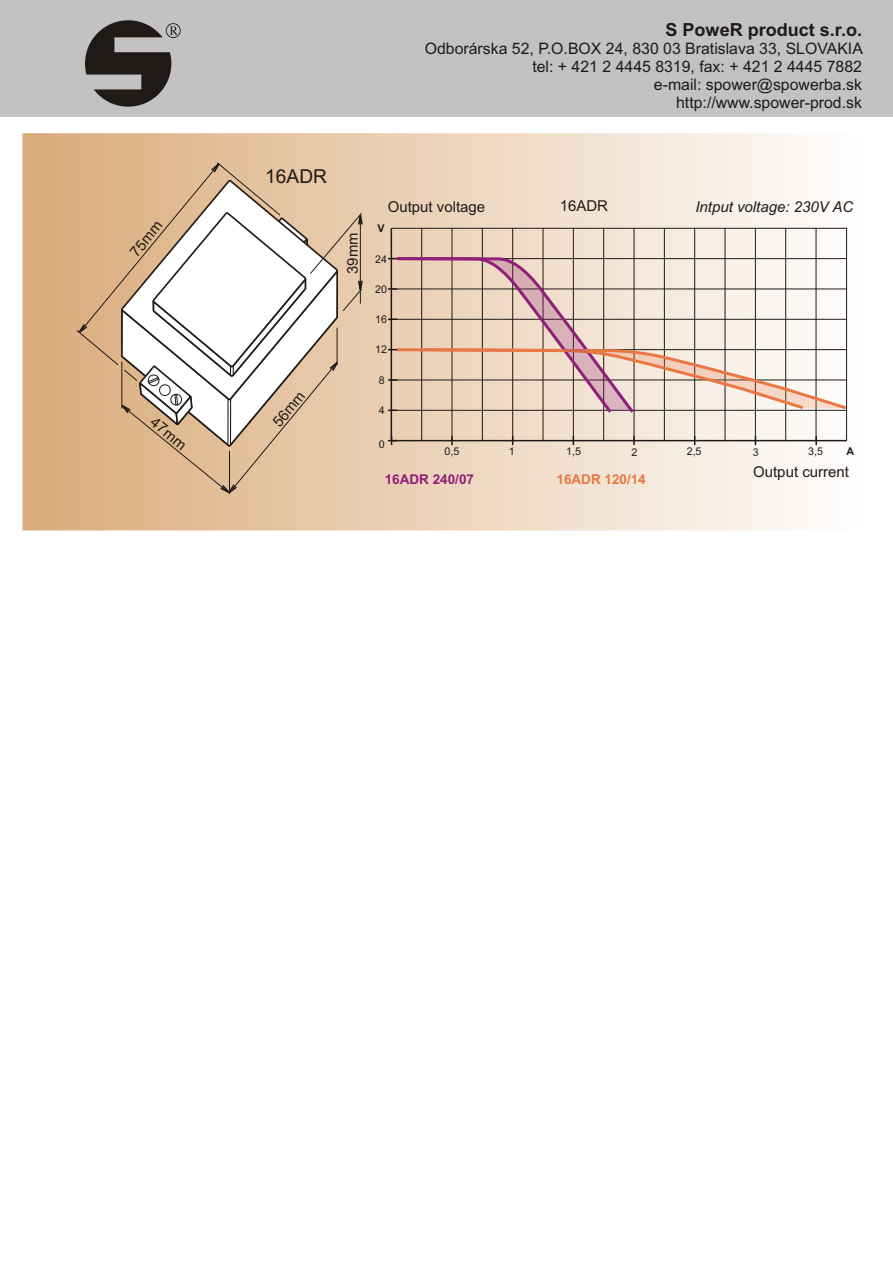
<style>
.page{position:relative;width:893px;height:1263px;background:#fff}
.page>*{position:absolute;margin:0;border:0;box-sizing:border-box;transform-origin:0 0}
.t1{font:19.2px "Arial";color:#1f1a17}
.t2{font:700 18px "Arial";color:#1f1a17}
.t3{font:15.9px/17.7px "Arial";color:#1f1a17;text-align:right}
.t4{font:15px "Arial";color:#1f1a17}
.t5{font:italic 15px "Arial";color:#1f1a17}
.t6{font:14.85px "Arial";color:#1f1a17}
.t7{font:700 13.5px "Arial";color:#8f1f78}
.t8{font:700 13.5px "Arial";color:#e87845}
.t9{font:10.65px "Arial";color:#1f1a17}
.t10{font:700 10.65px "Arial";color:#1f1a17}
</style>
<div class="page">
<div style="left:0;top:0;width:893px;height:116px;background:#c2c2c2"></div>
<svg style="left:22px;top:133px;width:826px;height:397px;background:#edd8c2"></svg>
<svg style="left:85px;top:20px;width:96px;height:87px"></svg>
<hr style="left:725px;top:228px;width:1px;height:213px;background:#1f1a17">
<hr style="left:694px;top:228px;width:1px;height:213px;background:#1f1a17">
<hr style="left:664px;top:228px;width:1px;height:213px;background:#1f1a17">
<hr style="left:634px;top:228px;width:1px;height:213px;background:#1f1a17">
<svg style="left:633px;top:436px;width:2px;height:9px"></svg>
<hr style="left:391px;top:228px;width:456px;height:1px;background:#1f1a17">
<hr style="left:603px;top:228px;width:1px;height:213px;background:#1f1a17">
<hr style="left:573px;top:228px;width:1px;height:213px;background:#1f1a17">
<hr style="left:543px;top:228px;width:1px;height:213px;background:#1f1a17">
<hr style="left:512px;top:228px;width:1px;height:213px;background:#1f1a17">
<hr style="left:482px;top:228px;width:1px;height:213px;background:#1f1a17">
<hr style="left:452px;top:228px;width:1px;height:213px;background:#1f1a17">
<svg style="left:451px;top:436px;width:2px;height:9px"></svg>
<hr style="left:421px;top:228px;width:1px;height:213px;background:#1f1a17">
<hr style="left:391px;top:440px;width:456px;height:1px;background:#1f1a17">
<hr style="left:391px;top:228px;width:1px;height:213px;background:#1f1a17">
<svg style="left:388px;top:436px;width:9px;height:9px"></svg>
<hr style="left:816px;top:228px;width:1px;height:213px;background:#1f1a17">
<hr style="left:785px;top:228px;width:1px;height:213px;background:#1f1a17">
<hr style="left:755px;top:228px;width:1px;height:213px;background:#1f1a17">
<svg style="left:815px;top:436px;width:2px;height:9px"></svg>
<hr style="left:846px;top:228px;width:1px;height:213px;background:#1f1a17">
<svg style="left:388px;top:256px;width:460px;height:160px;background:#e2cec2"></svg>
<svg style="left:120px;top:495px;width:219px;height:36px;background:#e3c09b"></svg>
<svg style="left:76px;top:162px;width:288px;height:333px"></svg>
<p class="t6" style="left:129px;top:251px;width:43px;rotate:-51deg">75mm</p>
<p class="t6" style="left:156px;top:416px;width:43px;rotate:40deg">47mm</p>
<p class="t2" style="left:665px;top:23px;width:198px">S PoweR product s.r.o.</p>
<p class="t3" style="left:425px;top:41px;width:440px">Odborárska 52, P.O.BOX 24, 830 03 Bratislava 33, SLOVAKIA tel: + 421 2 4445 8319, fax: + 421 2 4445 7882<br>e-mail: spower@spowerba.sk<br>http://www.spower-prod.sk</p>
<p class="t1" style="left:265px;top:169px;width:63px">16ADR</p>
<p class="t6" style="left:271px;top:421px;width:43px;rotate:-51deg">56mm</p>
<p class="t6" style="left:347px;top:274px;width:43px;rotate:-90deg">39mm</p>
<p class="t4" style="left:560px;top:200px;width:50px">16ADR</p>
<p class="t4" style="left:388px;top:201px;width:99px">Output voltage</p>
<p class="t5" style="left:695px;top:201px;width:159px">Intput voltage: 230V AC</p>
<p class="t10" style="left:377px;top:224px;width:9px">V</p>
<p class="t9" style="left:375px;top:255px;width:13px">24</p>
<p class="t9" style="left:375px;top:285px;width:13px">20</p>
<p class="t9" style="left:375px;top:315px;width:13px">16</p>
<p class="t9" style="left:375px;top:346px;width:13px">12</p>
<p class="t9" style="left:379px;top:376px;width:7px">8</p>
<p class="t9" style="left:379px;top:406px;width:7px">4</p>
<p class="t9" style="left:379px;top:441px;width:7px">0</p>
<p class="t9" style="left:444px;top:448px;width:16px">0,5</p>
<p class="t9" style="left:509px;top:448px;width:7px">1</p>
<p class="t9" style="left:566px;top:448px;width:16px">1,5</p>
<p class="t9" style="left:631px;top:448px;width:7px">2</p>
<p class="t9" style="left:687px;top:448px;width:16px">2,5</p>
<p class="t7" style="left:385px;top:474px;width:91px">16ADR 240/07</p>
<p class="t8" style="left:556px;top:474px;width:91px">16ADR 120/14</p>
<p class="t9" style="left:753px;top:448px;width:7px">3</p>
<p class="t9" style="left:808px;top:448px;width:16px">3,5</p>
<p class="t10" style="left:846px;top:448px;width:9px">A</p>
<p class="t4" style="left:753px;top:466px;width:97px">Output current</p>
</div>
